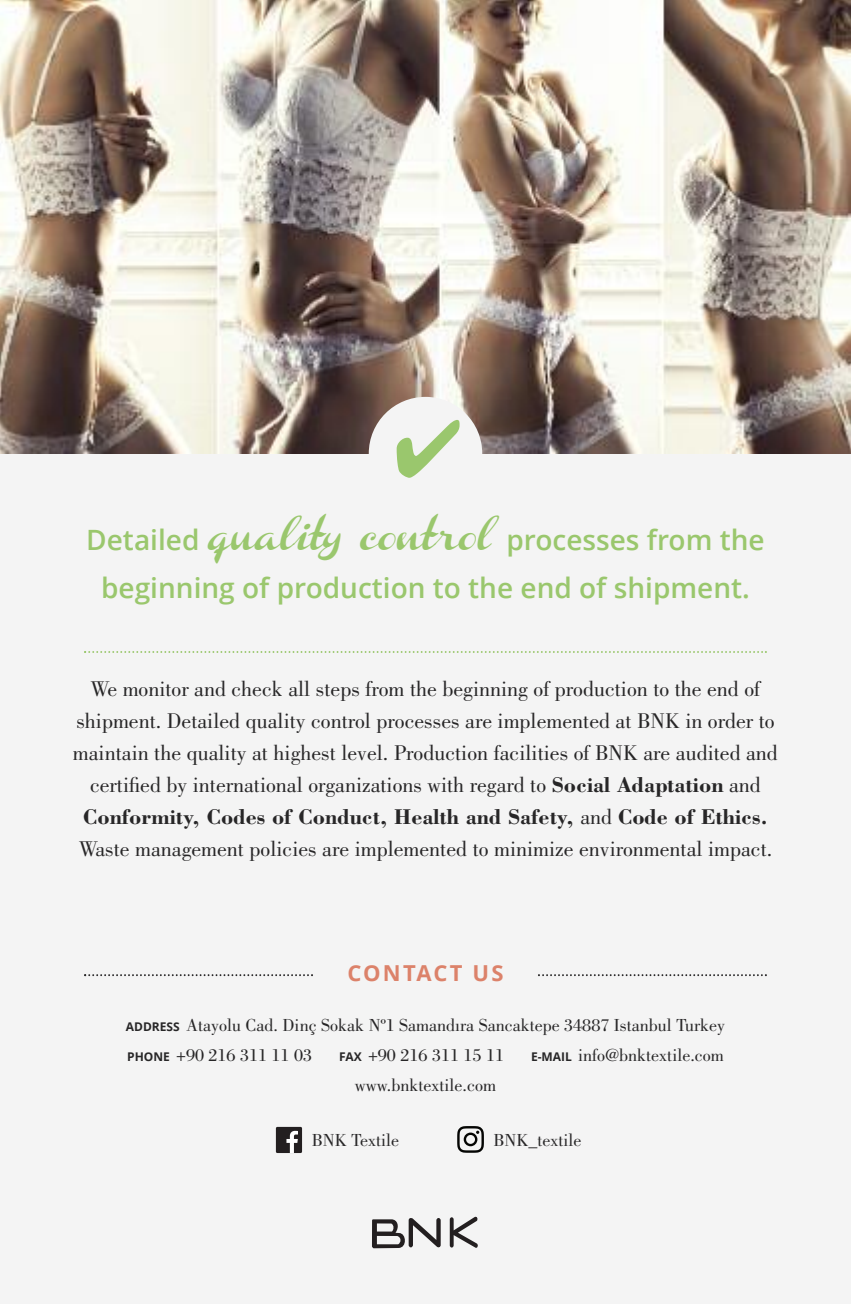
<style>
.page{position:relative;width:851px;height:1304px;background:#fff}
.page>*{position:absolute;margin:0;border:0;box-sizing:border-box;transform-origin:0 0}
.t1{font:600 28px/48px "Open Sans";color:#9ac76d;text-align:center}
.t2{font:22px/32px "Bodoni Std";color:#272627;text-align:center}
.t3{font:700 22px "Open Sans";letter-spacing:.1em;color:#dc826a}
.t4{font:18px/30px "Bodoni Std";color:#272627}
.s1{font-family:"Channel Slanted 2";font-weight:400}
.s2{font-weight:700}
.s3{font-family:"Open Sans";font-weight:700;font-size:12px}
</style>
<div class="page">
<div style="left:0;top:0;width:850px;height:1304px;background:#f4f4f4"></div>
<svg style="left:457px;top:1126px;width:27px;height:27px"></svg>
<img style="left:0;top:0;width:850px;height:454px">
<svg style="left:84px;top:974px;width:229px;height:2px"></svg>
<svg style="left:538px;top:974px;width:228px;height:2px"></svg>
<svg style="left:84px;top:651px;width:682px;height:2px"></svg>
<div style="left:369px;top:397px;width:113px;height:113px;background:#f4f4f4;border-radius:50%"></div>
<div style="left:276px;top:1127px;width:26px;height:26px;background:#231f20"></div>
<svg style="left:286px;top:1131px;width:12px;height:22px"></svg>
<svg style="left:372px;top:1217px;width:105px;height:31px"></svg>
<p class="t1" style="left:86px;top:515px;width:679px">Detailed <span class="s1">quality control</span> processes from the beginning of production to the end of shipment.</p>
<p class="t2" style="left:73px;top:674px;width:706px">We monitor and check all steps from the beginning of production to the end of shipment. Detailed quality control processes are implemented at BNK in order to maintain the quality at highest level. Production facilities of BNK are audited and certified by international organizations with regard to <span class="s2">Social Adaptation</span> and <span class="s2">Conformity, Codes of Conduct, Health and Safety,</span> and <span class="s2">Code of Ethics.<br></span>Waste management policies are implemented to minimize environmental impact.</p>
<p class="t3" style="left:347px;top:957px;width:157px">CONTACT US</p>
<p class="t4" style="left:126px;top:1012px;width:600px"><span class="s3">ADDRESS</span> Atayolu Cad. Dinç Sokak Nº1 Samandıra Sancaktepe 34887 Istanbul Turkey<br><span class="s3">PHONE</span> +90 216 311 11 03</p>
<p class="t4" style="left:339px;top:1042px;width:166px"><span class="s3">FAX</span> +90 216 311 15 11</p>
<p class="t4" style="left:531px;top:1042px;width:194px"><span class="s3">E-MAIL</span> info@bnktextile.com</p>
<p class="t4" style="left:355px;top:1072px;width:142px">www.bnktextile.com</p>
<p class="t4" style="left:312px;top:1127px;width:89px">BNK Textile</p>
<p class="t4" style="left:493px;top:1127px;width:90px">BNK_textile</p>
</div>
